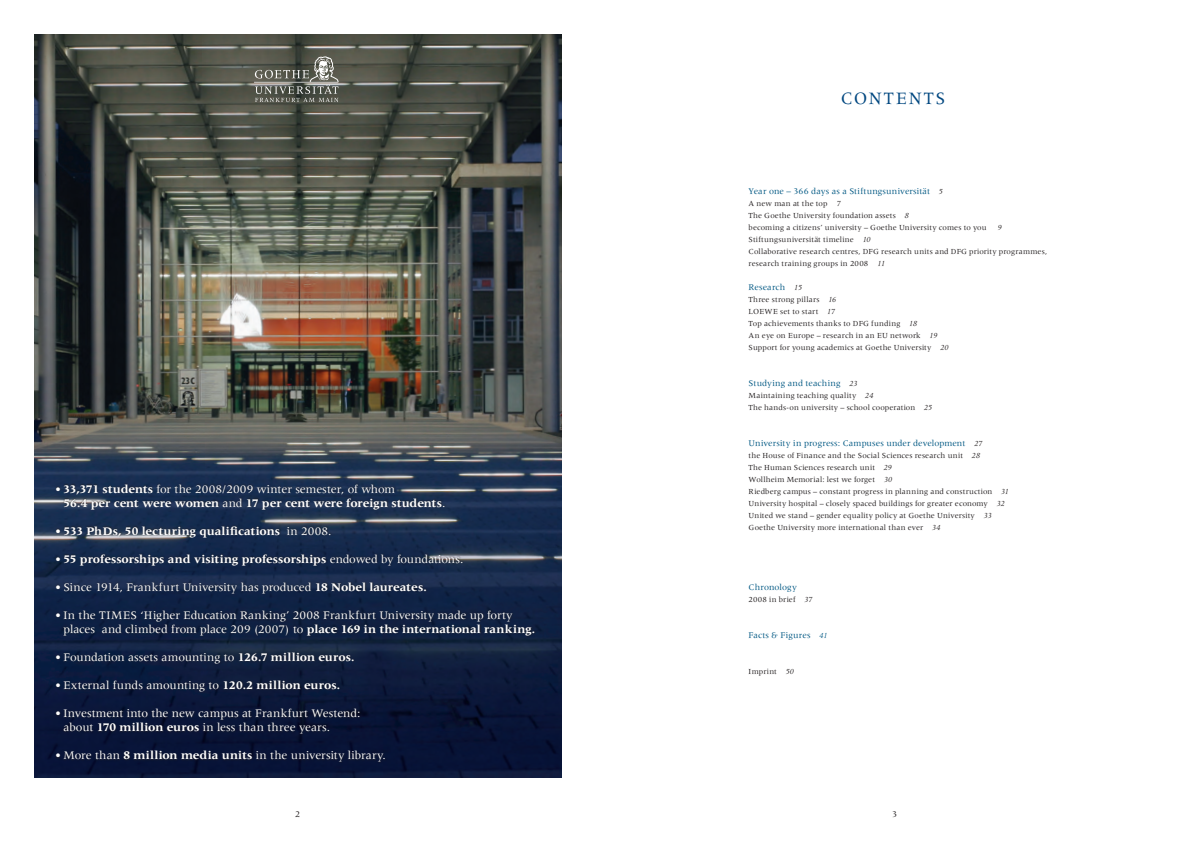
<style>
.page{position:relative;width:1191px;height:842px;background:#fff}
.page>*{position:absolute;margin:0;border:0;box-sizing:border-box;transform-origin:0 0}
.t1{font:18px "Meridien LT Std";letter-spacing:.095em;color:#014780}
.t2{font:12px/14px "Meridien LT Std";color:#fff}
.t3{font:700 12px/14px "Meridien LT Std";letter-spacing:-.01em;color:#fff}
.t4{font:9px "Meridien LT Std";letter-spacing:.005em;color:#005883}
.t5{font:9px "Meridien LT Std";color:#231f20}
.t6{font:8px/12px "Meridien LT Std";letter-spacing:.015em;color:#231f20}
.t7{font:italic 8px "Meridien LT Std";color:#231f20}
.s1{font-weight:400}
.s2{font-weight:700}
.s3{font-style:italic;font-size:8px;color:#231f20}
.s4{font-style:italic}
.s5{font-style:italic;font-size:8px}
</style>
<div class="page">
<img style="left:34px;top:34px;width:528px;height:743px">
<div style="left:55px;top:483px;width:481px;height:280px;background:#231f20;opacity:.8"></div>
<svg style="left:254px;top:56px;width:85px;height:46px;background:#6d6f66"></svg>
<h2 class="t3" style="left:64px;top:482px;width:383px;text-indent:-9px"><span class="s1">•</span> 33,371 students <span class="s1">for the 2008/2009 winter semester, of whom<br></span>56.4 per cent were women <span class="s1">and</span> 17 per cent were foreign students<span class="s1">.</span></h2>
<h2 class="t3" style="left:55px;top:524px;width:278px"><span class="s1">•</span> 533 PhDs, 50 lecturing qualifications <span class="s1">in 2008.</span></h2>
<h2 class="t3" style="left:55px;top:552px;width:410px"><span class="s1">•</span> 55 professorships and visiting professorships <span class="s1">endowed by foundations.</span></h2>
<h2 class="t2" style="left:55px;top:580px;width:373px">• Since 1914, Frankfurt University has produced <span class="s2">18 Nobel laureates.</span></h2>
<h2 class="t2" style="left:64px;top:608px;width:473px;text-indent:-9px">• In the TIMES ‘Higher Education Ranking’ 2008 Frankfurt University made up forty places and climbed from place 209 (2007) to <span class="s2">place 169 in the international ranking.</span></h2>
<h2 class="t2" style="left:55px;top:650px;width:301px">• Foundation assets amounting to <span class="s2">126.7 million euros.</span></h2>
<h2 class="t2" style="left:55px;top:678px;width:287px">• External funds amounting to <span class="s2">120.2 million euros.</span></h2>
<h2 class="t2" style="left:64px;top:706px;width:298px;text-indent:-9px">• Investment into the new campus at Frankfurt Westend: about <span class="s2">170 million euros</span> in less than three years.</h2>
<h2 class="t2" style="left:55px;top:748px;width:332px">• More than <span class="s2">8 million media units</span> in the university library.</h2>
<h1 class="t1" style="left:841px;top:88px;width:106px">contents</h1>
<p class="t4" style="left:748px;top:187px;width:196px">Year one – 366 days as a Stiftungsuniversität <span class="s3">5</span></p>
<p class="t6" style="left:748px;top:198px;width:239px">A new man at the top <span class="s4">7<br></span>The Goethe University foundation assets <span class="s4">8<br></span>becoming a citizens’ university – Goethe University comes to you</p>
<p class="t7" style="left:997px;top:224px;width:5px">9</p>
<p class="t6" style="left:748px;top:234px;width:300px">Stiftungsuniversität timeline <span class="s4">10<br></span>Collaborative research centres, DFG research units and DFG priority programmes, research training groups in 2008 <span class="s4">11</span></p>
<p class="t4" style="left:748px;top:283px;width:55px">Research <span class="s3">15</span></p>
<p class="t6" style="left:748px;top:294px;width:89px">Three strong pillars <span class="s4">16<br></span>LOEWE</p>
<p class="t6" style="left:748px;top:306px;width:201px;text-indent:32px">set to start <span class="s4">17<br></span>Top achievements thanks to DFG funding <span class="s4">18<br></span>An eye on Europe – research in an EU network <span class="s4">19<br></span>Support for young academics at Goethe University <span class="s4">20</span></p>
<p class="t4" style="left:748px;top:379px;width:110px">Studying and teaching <span class="s3">23</span></p>
<p class="t6" style="left:748px;top:390px;width:185px">Maintaining teaching quality <span class="s4">24<br></span>The hands-on university – school cooperation <span class="s4">25</span></p>
<p class="t4" style="left:748px;top:439px;width:235px">University in progress: Campuses under development <span class="s3">27</span></p>
<p class="t6" style="left:748px;top:450px;width:262px">the House of Finance and the Social Sciences research unit <span class="s4">28<br></span>The Human Sciences research unit <span class="s4">29<br></span>Wollheim Memorial: lest we forget <span class="s4">30<br></span>Riedberg campus – constant progress in planning and construction <span class="s4">31<br></span>University hospital – closely spaced buildings for greater economy <span class="s4">32<br></span>United we stand – gender equality policy at Goethe University <span class="s4">33<br></span>Goethe University more international than ever <span class="s4">34</span></p>
<p class="t4" style="left:748px;top:583px;width:50px">C hronology</p>
<p class="t6" style="left:748px;top:594px;width:65px">2008 in brief <span class="s4">37</span></p>
<p class="t4" style="left:748px;top:631px;width:80px">Facts &amp; Figures <span class="s5">41</span></p>
<p class="t6" style="left:748px;top:666px;width:47px">Imprint <span class="s4">50</span></p>
<p class="t5" style="left:295px;top:809px;width:7px">2</p>
<p class="t5" style="left:892px;top:809px;width:7px">3</p>
</div>
